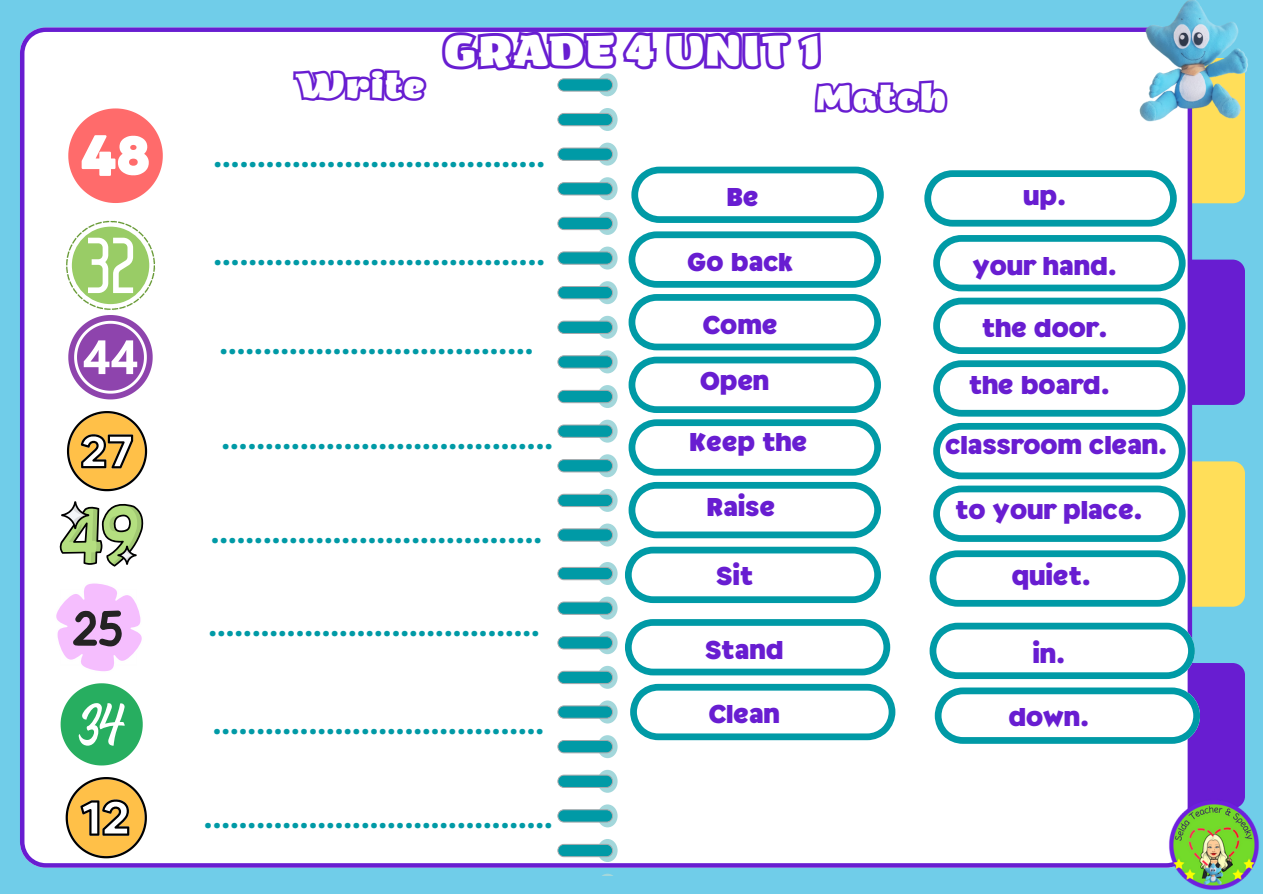
<style>
.page{position:relative;width:1263px;height:894px;background:#fff}
.page>*{position:absolute;margin:0;border:0;box-sizing:border-box;transform-origin:0 0}
.t1{font:42.75px "ZT Arturo Heavyoutline";color:#681dd1}
.t2{font:34.8px "ZT Arturo Heavyoutline";color:#681dd1}
.t3{font:28.5px "Minnie Play";color:#681dd1}
.t4{font:27px "Minnie Play";color:#009aa6}
</style>
<div class="page">
<div style="left:0;top:0;width:1263px;height:893px;background:#70cde9"></div>
<div style="left:1125px;top:58px;width:120px;height:145px;background:#ffde59;border-radius:12px"></div>
<div style="left:1125px;top:259px;width:120px;height:146px;background:#681dd1;border-radius:12px"></div>
<div style="left:1125px;top:461px;width:120px;height:145px;background:#ffde59;border-radius:12px"></div>
<div style="left:1125px;top:662px;width:120px;height:146px;background:#681dd1;border-radius:12px"></div>
<div style="left:20px;top:27px;width:1172px;height:840px;background:#fff"></div>
<svg style="left:558px;top:73px;width:59px;height:473px;background:#a7d8dc"></svg>
<svg style="left:558px;top:562px;width:59px;height:313px;background:#a4d5dc"></svg>
<img style="left:1165px;top:796px;width:94px;height:94px">
<img style="left:1125px;top:0;width:123px;height:123px">
<svg style="left:629px;top:231px;width:252px;height:56px;background:#bee5e8"></svg>
<svg style="left:629px;top:294px;width:252px;height:56px;background:#bde5e8"></svg>
<svg style="left:629px;top:356px;width:252px;height:57px;background:#bde4e8"></svg>
<svg style="left:629px;top:419px;width:252px;height:56px;background:#bee5e8"></svg>
<svg style="left:629px;top:482px;width:252px;height:56px;background:#bde4e8"></svg>
<svg style="left:625px;top:546px;width:256px;height:57px;background:#bde5e8"></svg>
<svg style="left:625px;top:619px;width:265px;height:56px;background:#bee5e8"></svg>
<svg style="left:630px;top:683px;width:265px;height:57px;background:#bee5e8"></svg>
<svg style="left:66px;top:221px;width:89px;height:178px;background:#c7c0c2"></svg>
<svg style="left:67px;top:411px;width:80px;height:80px;background:#d2b173"></svg>
<svg style="left:59px;top:501px;width:86px;height:65px;background:#b4c4a1"></svg>
<svg style="left:53px;top:580px;width:92px;height:94px;background:#e3c6e8"></svg>
<svg style="left:61px;top:683px;width:82px;height:82px;background:#6dc893"></svg>
<svg style="left:66px;top:776px;width:81px;height:82px;background:#d4b375"></svg>
<svg style="left:68px;top:108px;width:95px;height:95px;background:#ffa8a8"></svg>
<svg style="left:933px;top:235px;width:253px;height:56px;background:#bde5e8"></svg>
<svg style="left:933px;top:297px;width:253px;height:57px;background:#bde5e8"></svg>
<svg style="left:933px;top:360px;width:253px;height:56px;background:#bee5e8"></svg>
<svg style="left:933px;top:423px;width:253px;height:56px;background:#bde5e8"></svg>
<svg style="left:933px;top:485px;width:253px;height:56px;background:#bfe5e8"></svg>
<svg style="left:930px;top:550px;width:256px;height:56px;background:#bee5e8"></svg>
<svg style="left:930px;top:622px;width:265px;height:56px;background:#bee3e8"></svg>
<svg style="left:935px;top:687px;width:265px;height:56px;background:#bce1e7"></svg>
<svg style="left:924px;top:170px;width:253px;height:56px;background:#bee5e8"></svg>
<svg style="left:631px;top:166px;width:253px;height:57px;background:#bde5e8"></svg>
<p class="t2" style="left:296px;top:73px;width:130px">Write</p>
<p class="t1" style="left:444px;top:35px;width:379px">GRADE 4 UNIT 1</p>
<p class="t2" style="left:816px;top:85px;width:132px">Match</p>
<p class="t4" style="left:214px;top:147px;width:333px">......................................</p>
<p class="t4" style="left:214px;top:244px;width:333px">......................................</p>
<p class="t4" style="left:219px;top:334px;width:316px">....................................</p>
<p class="t4" style="left:221px;top:428px;width:333px">......................................</p>
<p class="t4" style="left:211px;top:522px;width:333px">......................................</p>
<h1 class="t4" style="left:208px;top:616px;width:333px">......................................</h1>
<h2 class="t4" style="left:213px;top:713px;width:333px">......................................</h2>
<p class="t4" style="left:204px;top:807px;width:351px">........................................</p>
<p class="t3" style="left:727px;top:185px;width:33px">Be</p>
<p class="t3" style="left:688px;top:249px;width:106px">Go back</p>
<p class="t3" style="left:703px;top:312px;width:76px">Come</p>
<p class="t3" style="left:700px;top:368px;width:71px">Open</p>
<p class="t3" style="left:689px;top:429px;width:119px">Keep the</p>
<h2 class="t3" style="left:707px;top:494px;width:70px">Raise</h2>
<p class="t3" style="left:716px;top:563px;width:38px">Sit</p>
<p class="t3" style="left:705px;top:637px;width:80px">Stand</p>
<p class="t3" style="left:709px;top:701px;width:73px">Clean</p>
<p class="t3" style="left:1023px;top:183px;width:45px">up.</p>
<p class="t3" style="left:972px;top:253px;width:146px">your hand.</p>
<p class="t3" style="left:982px;top:316px;width:127px">the door.</p>
<p class="t3" style="left:969px;top:372px;width:143px">the board.</p>
<p class="t3" style="left:945px;top:433px;width:224px">classroom clean.</p>
<p class="t3" style="left:955px;top:497px;width:189px">to your place.</p>
<p class="t3" style="left:1012px;top:563px;width:81px">quiet.</p>
<p class="t3" style="left:1032px;top:641px;width:35px">in.</p>
<p class="t3" style="left:1008px;top:704px;width:83px">down.</p>
</div>
